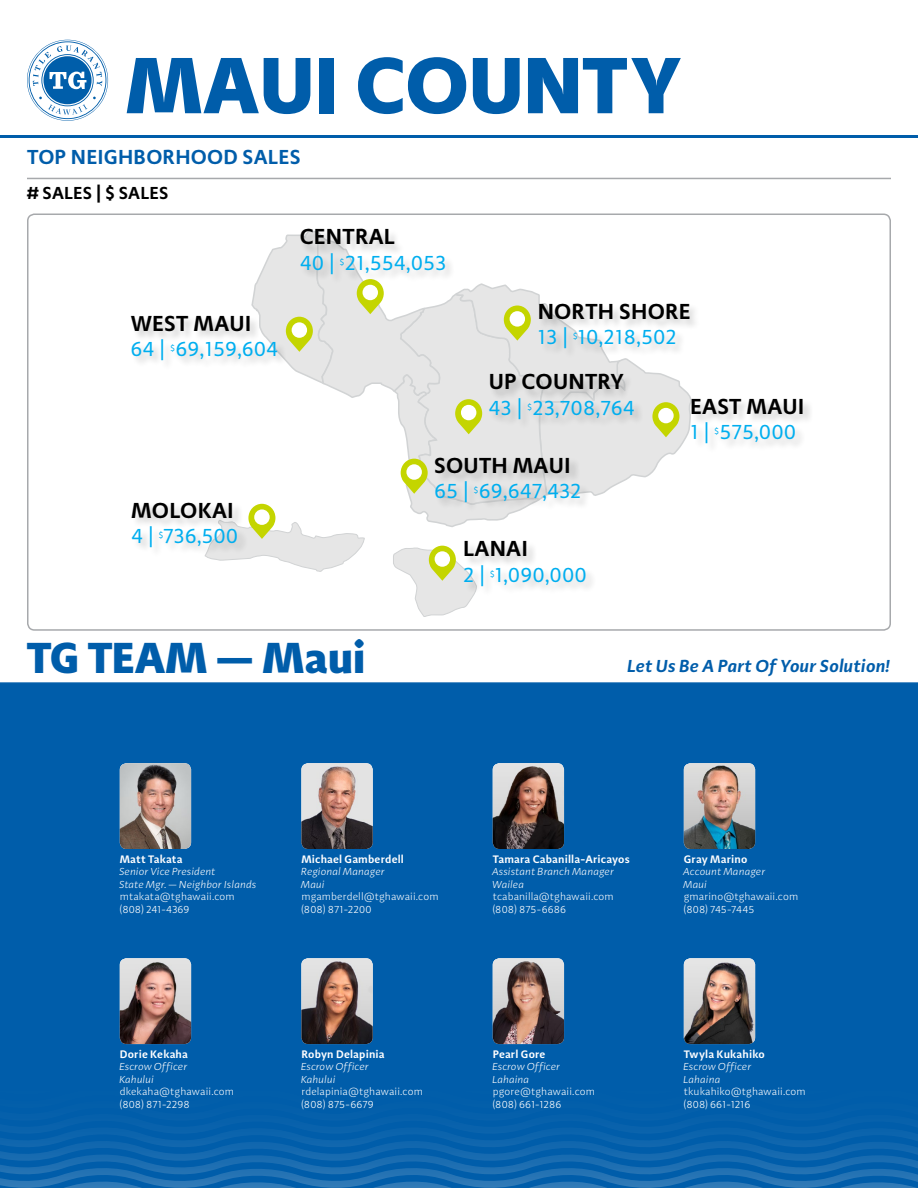
<style>
.page{position:relative;width:918px;height:1188px;background:#fff}
.page>*{position:absolute;margin:0;border:0;box-sizing:border-box;transform-origin:0 0}
.t1{font:900 82.5px "Adagio Sans";letter-spacing:.01em;color:#005daa}
.t2{font:900 45px "Adagio Sans";color:#005daa}
.t3{font:600 22.5px "Adagio Sans";letter-spacing:.01em;color:#000}
.t4{font:21px "Adagio Sans";color:#00aeef}
.t5{font:600 21px "Adagio Sans";letter-spacing:.01em;color:#005daa}
.t6{font:italic 600 18px "Adagio Sans";color:#005daa}
.t7{font:600 18px "Adagio Sans";letter-spacing:.01em;color:#000}
.t8{font:600 11.25px "Adagio Sans";letter-spacing:.015em;color:#fff}
.t9{font:300 10.5px/12.6px "Adagio Sans";letter-spacing:.01em;color:#fff}
.t10{font:italic 300 10.5px/12.6px "Adagio Sans";letter-spacing:.01em;color:#fff}
.t11{font:8.7px "Adagio Sans";color:#00aeef}
</style>
<div class="page">
<div style="left:0;top:682px;width:918px;height:361px;background:#005daa"></div>
<svg style="left:0;top:1043px;width:918px;height:145px;background:#0660ab"></svg>
<svg style="left:27px;top:40px;width:81px;height:81px"></svg>
<hr style="left:0;top:135px;width:918px;height:3px;background:#005daa">
<hr style="left:27px;top:178px;width:864px;height:1px;background:#a7a9ac">
<div style="left:27px;top:214px;width:864px;height:417px;border:2px solid #a7a9ac;border-radius:7px"></div>
<div style="left:131px;top:315px;width:158px;height:56px;background:#000;opacity:.2"></div>
<div style="left:539px;top:303px;width:162px;height:57px;background:#000;opacity:.2"></div>
<svg style="left:204px;top:230px;width:488px;height:387px"></svg>
<div style="left:254px;top:509px;width:16px;height:16px;background:#fff;border-radius:50%"></div>
<div style="left:132px;top:502px;width:117px;height:56px;background:#000;opacity:.2"></div>
<div style="left:691px;top:398px;width:123px;height:56px;background:#000;opacity:.2"></div>
<img style="left:301px;top:763px;width:72px;height:86px">
<img style="left:120px;top:763px;width:71px;height:86px">
<img style="left:493px;top:763px;width:71px;height:86px">
<img style="left:684px;top:763px;width:71px;height:86px">
<img style="left:684px;top:958px;width:71px;height:86px">
<img style="left:120px;top:958px;width:71px;height:86px">
<img style="left:301px;top:958px;width:72px;height:86px">
<img style="left:493px;top:958px;width:71px;height:86px">
<h1 class="t1" style="left:126px;top:30px;width:557px">MAUI COUNTY</h1>
<h3 class="t5" style="left:27px;top:143px;width:275px">TOP NEIGHBORHOOD SALES</h3>
<h3 class="t7" style="left:27px;top:182px;width:143px"># SALES | $ SALES</h3>
<h3 class="t3" style="left:131px;top:309px;width:122px">WEST MAUI</h3>
<h3 class="t4" style="left:131px;top:336px;width:37px">64 |</h3>
<p class="t11" style="left:170px;top:343px;width:6px">$</p>
<h3 class="t4" style="left:176px;top:336px;width:104px">69,159,604</h3>
<h3 class="t3" style="left:131px;top:496px;width:104px">MOLOKAI</h3>
<h3 class="t4" style="left:131px;top:523px;width:109px">4 | 736,500</h3>
<p class="t11" style="left:159px;top:530px;width:6px">$</p>
<h3 class="t3" style="left:300px;top:222px;width:97px">CENTRAL</h3>
<h3 class="t4" style="left:300px;top:249px;width:37px">40 |</h3>
<p class="t11" style="left:340px;top:256px;width:6px">$</p>
<h3 class="t4" style="left:345px;top:249px;width:103px">21,554,053</h3>
<h3 class="t3" style="left:538px;top:297px;width:155px">NORTH SHORE</h3>
<h3 class="t4" style="left:538px;top:324px;width:141px">13 | 10,218,502</h3>
<p class="t11" style="left:573px;top:331px;width:6px">$</p>
<h3 class="t3" style="left:489px;top:367px;width:137px">UP COUNTRY</h3>
<h3 class="t4" style="left:489px;top:394px;width:36px">43 |</h3>
<p class="t11" style="left:528px;top:401px;width:6px">$</p>
<h3 class="t4" style="left:532px;top:394px;width:104px">23,708,764</h3>
<h3 class="t3" style="left:690px;top:392px;width:116px">EAST MAUI</h3>
<h3 class="t4" style="left:690px;top:419px;width:21px">1 |</h3>
<p class="t11" style="left:715px;top:426px;width:6px">$</p>
<h3 class="t4" style="left:720px;top:419px;width:78px">575,000</h3>
<h3 class="t3" style="left:434px;top:450px;width:138px">SOUTH MAUI</h3>
<h3 class="t4" style="left:434px;top:478px;width:37px">65 |</h3>
<p class="t11" style="left:474px;top:484px;width:6px">$</p>
<h3 class="t4" style="left:479px;top:478px;width:104px">69,647,432</h3>
<h3 class="t3" style="left:463px;top:534px;width:66px">LANAI</h3>
<h3 class="t4" style="left:463px;top:561px;width:125px">2 | 1,090,000</h3>
<p class="t11" style="left:490px;top:568px;width:6px">$</p>
<h2 class="t2" style="left:27px;top:627px;width:340px">TG TEAM — Maui</h2>
<h3 class="t6" style="left:628px;top:654px;width:264px">Let Us Be A Part Of Your Solution!</h3>
<p class="t8" style="left:120px;top:851px;width:64px">Matt Takata</p>
<p class="t10" style="left:120px;top:865px;width:139px">Senior Vice President<br>State Mgr. — Neighbor Islands</p>
<p class="t9" style="left:120px;top:891px;width:116px">mtakata@tghawaii.com (808) 241-4369</p>
<p class="t8" style="left:301px;top:851px;width:104px">Michael Gamberdell</p>
<p class="t10" style="left:301px;top:865px;width:86px">Regional Manager<br>Maui</p>
<p class="t9" style="left:301px;top:891px;width:139px">mgamberdell@tghawaii.com (808) 871-2200</p>
<p class="t8" style="left:120px;top:1046px;width:70px">Dorie Kekaha</p>
<p class="t10" style="left:120px;top:1060px;width:70px">Escrow Officer<br>Kahului</p>
<p class="t9" style="left:120px;top:1086px;width:116px">dkekaha@tghawaii.com (808) 871-2298</p>
<p class="t8" style="left:301px;top:1046px;width:85px">Robyn Delapinia</p>
<p class="t10" style="left:301px;top:1060px;width:70px">Escrow Officer<br>Kahului</p>
<p class="t9" style="left:301px;top:1086px;width:123px">rdelapinia@tghawaii.com (808) 875-6679</p>
<p class="t8" style="left:493px;top:851px;width:139px">Tamara Cabanilla-Aricayos</p>
<p class="t10" style="left:493px;top:865px;width:123px">Assistant Branch Manager<br>Wailea</p>
<p class="t9" style="left:493px;top:891px;width:122px">tcabanilla@tghawaii.com (808) 875-6686</p>
<p class="t8" style="left:684px;top:851px;width:65px">Gray Marino</p>
<p class="t10" style="left:684px;top:865px;width:84px">Account Manager<br>Maui</p>
<p class="t9" style="left:684px;top:891px;width:116px">gmarino@tghawaii.com (808) 745-7445</p>
<p class="t8" style="left:493px;top:1046px;width:54px">Pearl Gore</p>
<p class="t10" style="left:493px;top:1060px;width:70px">Escrow Officer<br>Lahaina</p>
<p class="t9" style="left:493px;top:1086px;width:104px">pgore@tghawaii.com (808) 661-1286</p>
<p class="t8" style="left:684px;top:1046px;width:83px">Twyla Kukahiko</p>
<p class="t10" style="left:684px;top:1060px;width:70px">Escrow Officer<br>Lahaina</p>
<p class="t9" style="left:684px;top:1086px;width:123px">tkukahiko@tghawaii.com (808) 661-1216</p>
</div>
